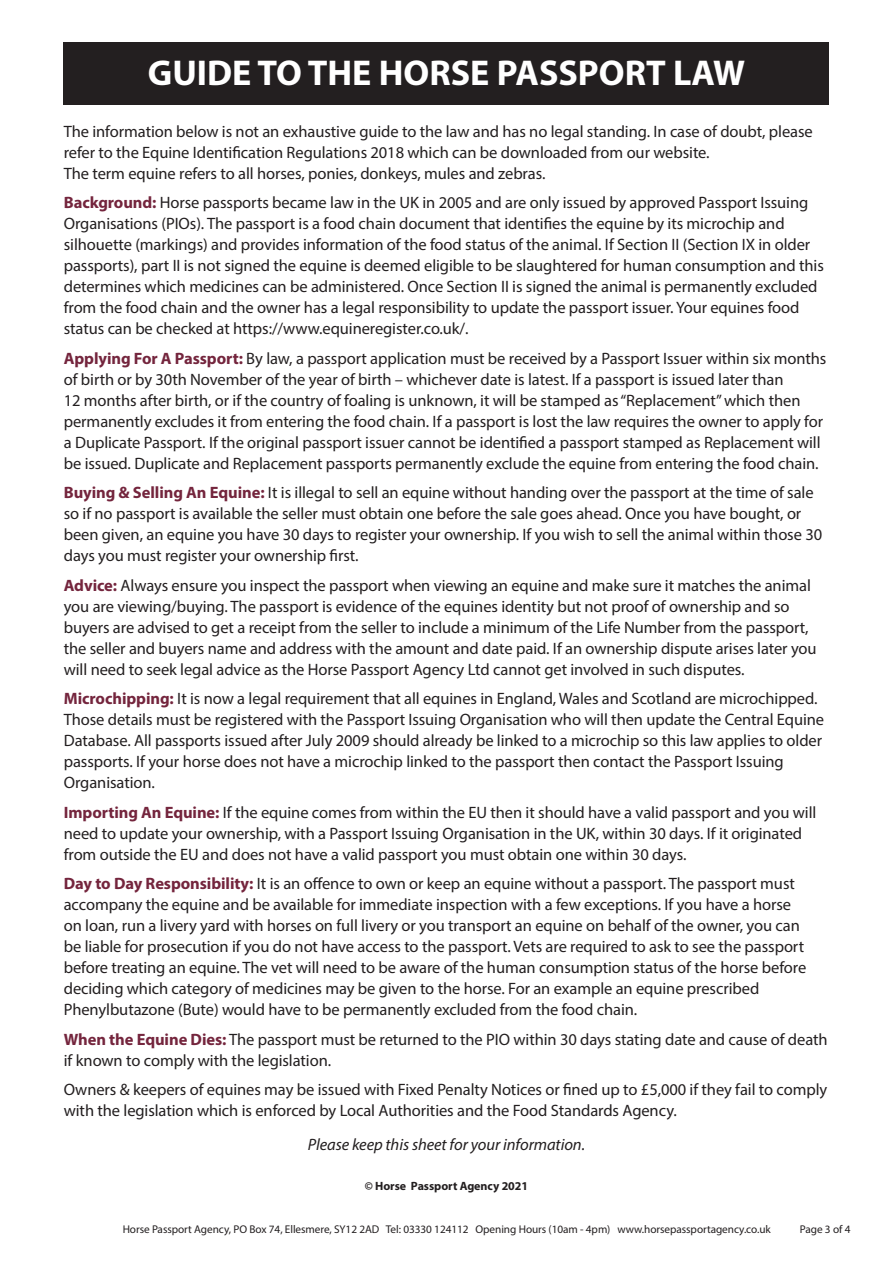
<style>
.page{position:relative;width:893px;height:1263px;background:#fff}
.page>*{position:absolute;margin:0;border:0;box-sizing:border-box;transform-origin:0 0}
.t1{font:700 36px "Myriad Pro";color:#fff}
.Page_3_Myriad_11pt{font:16.5px/21px "Myriad Pro";letter-spacing:-.005em;color:#231f20}
.Page_3_Myriad_11pt-2{font:italic 16.5px "Myriad Pro";letter-spacing:-.005em;color:#231f20}
.Page_1_Myriad_8pt{font:700 12px "Myriad Pro";letter-spacing:-.005em;color:#231f20}
.Page_1_Myriad_8pt-2{font:11.25px "Myriad Pro";letter-spacing:-.005em;color:#231f20}
.s1{font-weight:700;color:#74253d}
</style>
<div class="page">
<div style="left:64px;top:43px;width:765px;height:62px;background:#231f20"></div>
<p class="t1" style="left:148px;top:50px;width:599px">GUIDE TO THE HORSE PASSPORT LAW</p>
<p class="Page_3_Myriad_11pt" style="left:64px;top:120px;width:751px">The information below is not an exhaustive guide to the law and has no legal standing. In case of doubt, please refer to the Equine Identification Regulations 2018 which can be downloaded from our website.<br>The term equine refers to all horses, ponies, donkeys, mules and zebras.</p>
<p class="Page_3_Myriad_11pt" style="left:64px;top:192px;width:762px"><span class="s1">Background:</span> Horse passports became law in the UK in 2005 and are only issued by approved Passport Issuing Organisations (PIOs). The passport is a food chain document that identifies the equine by its microchip and silhouette (markings) and provides information of the food status of the animal. If Section II (Section IX in older passports), part II is not signed the equine is deemed eligible to be slaughtered for human consumption and this determines which medicines can be administered. Once Section II is signed the animal is permanently excluded from the food chain and the owner has a legal responsibility to update the passport issuer. Your equines food status can be checked at https://www.equineregister.co.uk/.</p>
<p class="Page_3_Myriad_11pt" style="left:64px;top:347px;width:764px"><span class="s1">Applying For A Passport:</span> By law, a passport application must be received by a Passport Issuer within six months of birth or by 30th November of the year of birth – whichever date is latest. If a passport is issued later than<br>12 months after birth, or if the country of foaling is unknown, it will be stamped as “Replacement” which then permanently excludes it from entering the food chain. If a passport is lost the law requires the owner to apply for a Duplicate Passport. If the original passport issuer cannot be identified a passport stamped as Replacement will be issued. Duplicate and Replacement passports permanently exclude the equine from entering the food chain.</p>
<p class="Page_3_Myriad_11pt" style="left:64px;top:482px;width:760px"><span class="s1">Buying &amp; Selling An Equine:</span> It is illegal to sell an equine without handing over the passport at the time of sale so if no passport is available the seller must obtain one before the sale goes ahead. Once you have bought, or been given, an equine you have 30 days to register your ownership. If you wish to sell the animal within those 30 days you must register your ownership first.</p>
<p class="Page_3_Myriad_11pt" style="left:64px;top:574px;width:754px"><span class="s1">Advice:</span> Always ensure you inspect the passport when viewing an equine and make sure it matches the animal you are viewing/buying. The passport is evidence of the equines identity but not proof of ownership and so buyers are advised to get a receipt from the seller to include a minimum of the Life Number from the passport, the seller and buyers name and address with the amount and date paid. If an ownership dispute arises later you will need to seek legal advice as the Horse Passport Agency Ltd cannot get involved in such disputes.</p>
<p class="Page_3_Myriad_11pt" style="left:64px;top:688px;width:762px"><span class="s1">Microchipping:</span> It is now a legal requirement that all equines in England, Wales and Scotland are microchipped.<br>Those details must be registered with the Passport Issuing Organisation who will then update the Central Equine Database. All passports issued after July 2009 should already be linked to a microchip so this law applies to older passports. If your horse does not have a microchip linked to the passport then contact the Passport Issuing Organisation.</p>
<p class="Page_3_Myriad_11pt" style="left:64px;top:801px;width:754px"><span class="s1">Importing An Equine:</span> If the equine comes from within the EU then it should have a valid passport and you will need to update your ownership, with a Passport Issuing Organisation in the UK, within 30 days. If it originated from outside the EU and does not have a valid passport you must obtain one within 30 days.</p>
<p class="Page_3_Myriad_11pt" style="left:64px;top:873px;width:744px"><span class="s1">Day to Day Responsibility:</span> It is an offence to own or keep an equine without a passport. The passport must accompany the equine and be available for immediate inspection with a few exceptions. If you have a horse on loan, run a livery yard with horses on full livery or you transport an equine on behalf of the owner, you can be liable for prosecution if you do not have access to the passport. Vets are required to ask to see the passport before treating an equine. The vet will need to be aware of the human consumption status of the horse before deciding which category of medicines may be given to the horse. For an example an equine prescribed Phenylbutazone (Bute) would have to be permanently excluded from the food chain.</p>
<p class="Page_3_Myriad_11pt" style="left:64px;top:1028px;width:765px"><span class="s1">When the Equine Dies:</span> The passport must be returned to the PIO within 30 days stating date and cause of death if known to comply with the legislation.</p>
<p class="Page_3_Myriad_11pt" style="left:64px;top:1079px;width:765px">Owners &amp; keepers of equines may be issued with Fixed Penalty Notices or fined up to £5,000 if they fail to comply with the legislation which is enforced by Local Authorities and the Food Standards Agency.</p>
<p class="Page_3_Myriad_11pt-2" style="left:308px;top:1134px;width:279px">Please keep this sheet for your information.</p>
<p class="Page_1_Myriad_8pt" style="left:365px;top:1178px;width:165px">© Horse Passport Agency 2021</p>
<p class="Page_1_Myriad_8pt-2" style="left:123px;top:1222px;width:650px">Horse Passport Agency, PO Box 74, Ellesmere, SY12 2AD Tel: 03330 124112 Opening Hours (10am - 4pm) www.horsepassportagency.co.uk</p>
<p class="Page_1_Myriad_8pt-2" style="left:800px;top:1222px;width:52px">Page 3 of 4</p>
</div>
